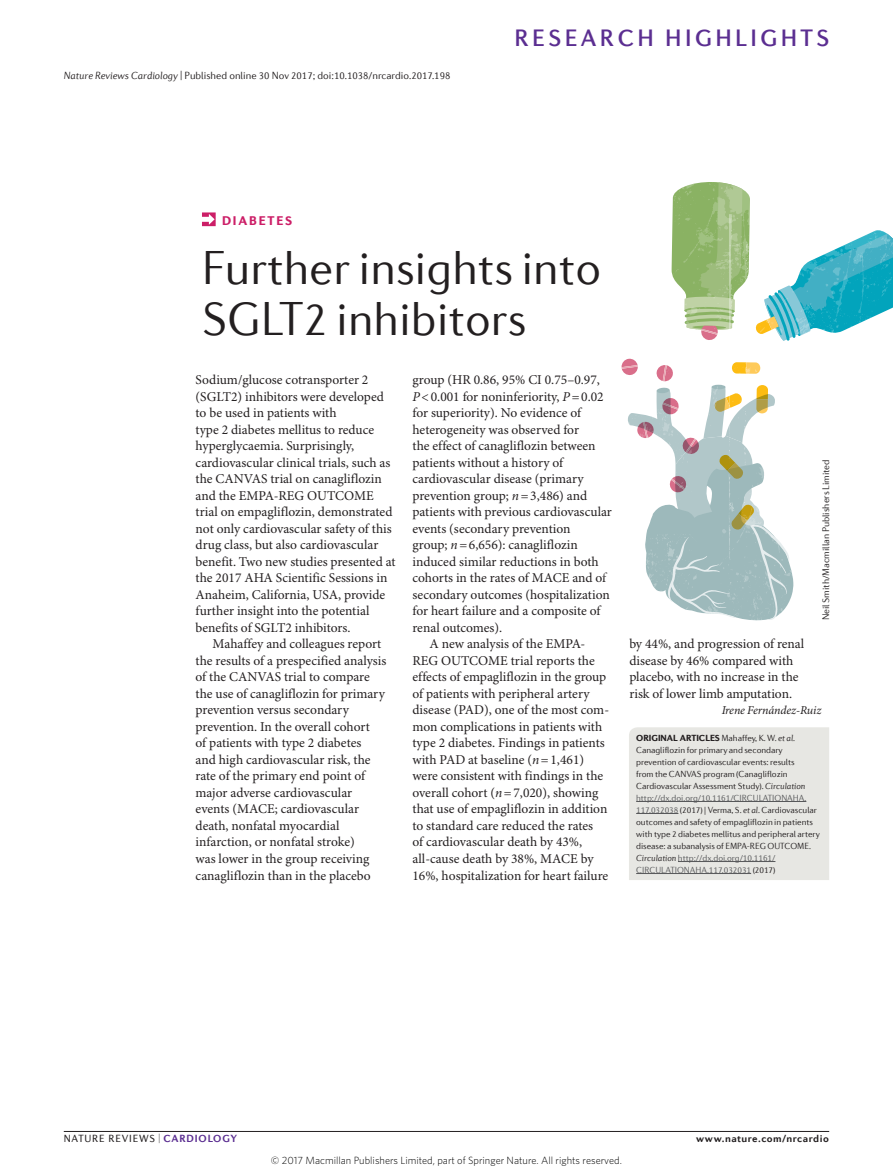
<style>
.page{position:relative;width:893px;height:1174px;background:#fff}
.page>*{position:absolute;margin:0;border:0;box-sizing:border-box;transform-origin:0 0}
.Title_large{font:300 48px/51px "Diverda Sans Com";color:#231f20}
.t1{font:500 24px "Diverda Sans Com";letter-spacing:.14em;color:#5b2e91}
.Body_text{font:13.5px/16.5px "Minion Pro";color:#231f20}
.Body_first{font:13.5px/16.5px "Minion Pro";color:#231f20}
.Strapline{font:900 12.75px "Diverda Sans Com";letter-spacing:.14em;color:#cc1e67}
.Author{font:italic 12px "Minion Pro";letter-spacing:-.01em;color:#231f20}
.t2{font:300 10.5px "Diverda Sans Com";color:#231f20}
.t3{font:300 10.5px "Whitney";color:#000}
.t4{font:10.5px "Diverda Sans Com";letter-spacing:.075em;color:#231f20}
.t5{font:700 10.5px "Diverda Sans Com";letter-spacing:.045em;color:#231f20}
.Credit_line{font:300 9.75px "Diverda Sans Com";letter-spacing:-.005em;color:#231f20}
.Info_box_text{font:300 9px/12px "Diverda Sans Com";letter-spacing:-.005em;color:#231f20}
.s1{font-style:italic}
.s2{font-weight:900}
.s3{color:#57585a}
.s4{font-weight:700;color:#5b2e91}
</style>
<div class="page">
<hr style="left:64px;top:1131px;width:765px;height:1px;background:#231f20">
<div style="left:629px;top:727px;width:200px;height:153px;background:#e7e7e3"></div>
<hr style="left:636px;top:801px;width:170px;height:1px;background:#57585a">
<hr style="left:636px;top:813px;width:42px;height:1px;background:#57585a">
<hr style="left:678px;top:861px;width:97px;height:1px;background:#57585a">
<hr style="left:636px;top:873px;width:115px;height:1px;background:#57585a">
<svg style="left:202px;top:212px;width:14px;height:14px"></svg>
<svg style="left:621px;top:182px;width:272px;height:439px"></svg>
<p class="t2" style="left:64px;top:69px;width:388px"><span class="s1">Nature Reviews Cardiology</span> | Published online 30 Nov 2017; doi:10.1038/nrcardio.2017.198</p>
<h2 class="t1" style="left:514px;top:24px;width:316px">RESEARCH HIGHLIGHTS</h2>
<p class="Strapline" style="left:222px;top:213px;width:71px">DIABETES</p>
<p class="Title_large" style="left:202px;top:242px;width:401px">Further insights into<br>SGLT2 inhibitors</p>
<p class="Body_first" style="left:196px;top:372px;width:201px">Sodium/glucose cotransporter 2 (SGLT2) inhibitors were developed to be used in patients with<br>type 2 diabetes mellitus to reduce hyperglycaemia. Surprisingly, cardiovascular clinical trials, such as the CANVAS trial on canagliflozin and the EMPA-REG OUTCOME trial on empagliflozin, demonstrated not only cardiovascular safety of this drug class, but also cardiovascular benefit. Two new studies presented at the 2017 AHA Scientific Sessions in Anaheim, California, USA, provide further insight into the potential benefits of SGLT2 inhibitors.</p>
<p class="Body_text" style="left:196px;top:636px;width:192px;text-indent:17px">Mahaffey and colleagues report the results of a prespecified analysis of the CANVAS trial to compare the use of canagliflozin for primary prevention versus secondary prevention. In the overall cohort<br>of patients with type 2 diabetes<br>and high cardiovascular risk, the rate of the primary end point of major adverse cardiovascular events (MACE; cardiovascular death, nonfatal myocardial infarction, or nonfatal stroke)<br>was lower in the group receiving canagliflozin than in the placebo</p>
<p class="Body_text" style="left:412px;top:372px;width:201px">group (HR 0.86, 95% CI 0.75–0.97, <span class="s1">P</span>&lt;0.001 for noninferiority, <span class="s1">P</span>=0.02 for superiority). No evidence of heterogeneity was observed for<br>the effect of canagliflozin between patients without a history of cardiovascular disease (primary prevention group; <span class="s1">n</span>=3,486) and patients with previous cardiovascular events (secondary prevention<br>group; <span class="s1">n</span>=6,656): canagliflozin induced similar reductions in both cohorts in the rates of MACE and of secondary outcomes (hospitalization for heart failure and a composite of renal outcomes).</p>
<p class="Body_text" style="left:412px;top:636px;width:198px;text-indent:17px">A new analysis of the EMPA-REG OUTCOME trial reports the effects of empagliflozin in the group of patients with peripheral artery disease (PAD), one of the most com&shy;mon complications in patients with type 2 diabetes. Findings in patients with PAD at baseline (<span class="s1">n</span>=1,461) were consistent with findings in the overall cohort (<span class="s1">n</span>=7,020), showing that use of empagliflozin in addition to standard care reduced the rates<br>of cardiovascular death by 43%, all-cause death by 38%, MACE by 16%, hospitalization for heart failure</p>
<p class="Body_text" style="left:629px;top:636px;width:177px">by 44%, and progression of renal disease by 46% compared with placebo, with no increase in the risk of lower limb amputation.</p>
<p class="Credit_line" style="left:820px;top:620px;width:163px;rotate:-90deg">Neil Smith/Macmillan Publishers Limited</p>
<p class="Author" style="left:722px;top:703px;width:101px">Irene Fernández-Ruiz</p>
<p class="Info_box_text" style="left:636px;top:731px;width:185px"><span class="s2">ORIGINAL ARTICLES</span> Mahaffey, K. W. <span class="s1">et al</span>.<br>Canagliflozin for primary and secondary prevention of cardiovascular events: results<br>from the CANVAS program (Canagliflozin Cardiovascular Assessment Study). <span class="s1">Circulation </span><span class="s3">http://dx.doi.org/10.1161/CIRCULATIONAHA.<br>117.032038</span> (2017) | Verma, S. <span class="s1">et al</span>. Cardiovascular outcomes and safety of empagliflozin in patients with type 2 diabetes mellitus and peripheral artery disease: a subanalysis of EMPA-REG OUTCOME.<br><span class="s1">Circulation</span> <span class="s3">http://dx.doi.org/10.1161/ CIRCULATIONAHA.117.032031</span> (2017)</p>
<p class="t4" style="left:64px;top:1132px;width:175px">NATURE REVIEWS | <span class="s4">CARDIOLOGY</span></p>
<p class="t5" style="left:696px;top:1132px;width:134px">www.nature.com/nrcardio</p>
<p class="t3" style="left:271px;top:1153px;width:352px">© 2017 Macmillan Publishers Limited, part of Springer Nature. All rights reserved.</p>
</div>
